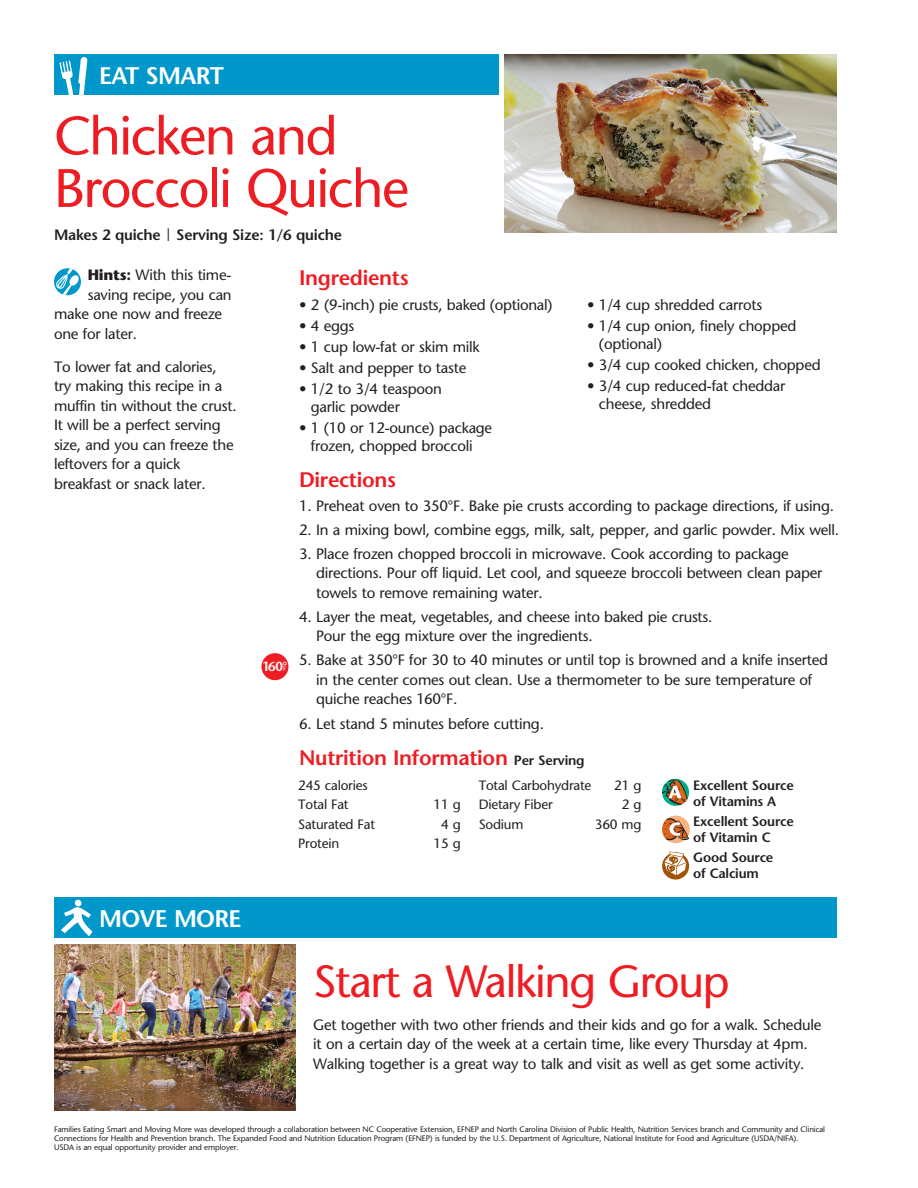
<style>
.page{position:relative;width:918px;height:1188px;background:#fff}
.page>*{position:absolute;margin:0;border:0;box-sizing:border-box;transform-origin:0 0}
.t1{font:54px/52.5px "Stone Sans";letter-spacing:-.03em;color:#ee1d23}
.t2{font:45px "Stone Sans";letter-spacing:-.03em;color:#ee1d23}
.t3{font:600 24px "Stone Sans";letter-spacing:-.03em;color:#fff}
.t4{font:600 21px "Stone Sans";letter-spacing:-.015em;color:#ee1d23}
.t5{font:15px/19.5px "Stone Sans";letter-spacing:-.015em;color:#231f20}
.t6{font:600 15px "Stone Sans";letter-spacing:-.015em;color:#231f20}
.t7{font:13.5px/19.5px "Stone Sans";letter-spacing:-.015em;color:#231f20}
.t8{font:600 13.5px/16.5px "Stone Sans";letter-spacing:-.015em;color:#231f20}
.t9{font:600 13.2px "Stone Sans";color:#fff}
.t10{font:7.95px/9px "Stone Sans";letter-spacing:-.015em;color:#231f20}
.s1{font-weight:400;font-size:17.25px}
.s2{font-weight:700}
.s3{font-weight:400;font-size:6.6px}
.s4{font-size:13.5px;color:#231f20}
</style>
<div class="page">
<div style="left:54px;top:54px;width:444px;height:40px;background:#0098ca"></div>
<svg style="left:60px;top:57px;width:27px;height:37px"></svg>
<img style="left:504px;top:55px;width:333px;height:177px">
<div style="left:54px;top:898px;width:783px;height:40px;background:#0098ca"></div>
<div style="left:75px;top:900px;width:7px;height:7px;background:#fff;border-radius:50%"></div>
<svg style="left:61px;top:907px;width:32px;height:29px"></svg>
<img style="left:54px;top:944px;width:241px;height:166px">
<svg style="left:662px;top:853px;width:27px;height:27px"></svg>
<svg style="left:663px;top:851px;width:24px;height:25px"></svg>
<div style="left:662px;top:816px;width:28px;height:27px;background:#f9b281;border-radius:50%"></div>
<svg style="left:662px;top:818px;width:27px;height:23px"></svg>
<svg style="left:662px;top:779px;width:27px;height:27px"></svg>
<svg style="left:54px;top:268px;width:27px;height:27px"></svg>
<svg style="left:56px;top:268px;width:23px;height:27px"></svg>
<div style="left:261px;top:653px;width:27px;height:27px;background:#ee1d23;border-radius:50%"></div>
<h3 class="t3" style="left:99px;top:60px;width:126px">EAT SMART</h3>
<h1 class="t1" style="left:54px;top:109px;width:357px">Chicken and<br>Broccoli Quiche</h1>
<p class="t6" style="left:54px;top:225px;width:289px">Makes 2 quiche <span class="s1">|</span> Serving Size: 1/6 quiche</p>
<p class="t5" style="left:88px;top:265px;width:145px"><span class="s2">Hints:</span> With this time-</p>
<p class="t5" style="left:88px;top:285px;width:145px">saving recipe, you can</p>
<p class="t5" style="left:54px;top:304px;width:170px">make one now and freeze</p>
<p class="t5" style="left:54px;top:324px;width:85px">one for later.</p>
<p class="t5" style="left:54px;top:357px;width:184px">To lower fat and calories, try making this recipe in a muffin tin without the crust.<br>It will be a perfect serving size, and you can freeze the leftovers for a quick breakfast or snack later.</p>
<h3 class="t3" style="left:99px;top:904px;width:144px">MOVE MORE</h3>
<p class="t9" style="left:262px;top:658px;width:27px">160°<span class="s3">F</span></p>
<h3 class="t4" style="left:299px;top:265px;width:111px">Ingredients</h3>
<p class="t5" style="left:299px;top:295px;width:255px">• 2 (9-inch) pie crusts, baked (optional)</p>
<p class="t5" style="left:299px;top:316px;width:57px">• 4 eggs</p>
<p class="t5" style="left:299px;top:337px;width:182px">• 1 cup low-fat or skim milk</p>
<p class="t5" style="left:299px;top:358px;width:169px">• Salt and pepper to taste</p>
<p class="t5" style="left:311px;top:380px;width:133px;line-height:18px;text-indent:-12px">• 1/2 to 3/4 teaspoon garlic powder</p>
<p class="t5" style="left:299px;top:419px;width:195px;line-height:18px;text-align:center">• 1 (10 or 12-ounce) package frozen, chopped broccoli</p>
<p class="t5" style="left:587px;top:295px;width:177px">• 1/4 cup shredded carrots</p>
<p class="t5" style="left:599px;top:317px;width:199px;line-height:18px;text-indent:-12px">• 1/4 cup onion, finely chopped (optional)</p>
<p class="t5" style="left:587px;top:355px;width:235px">• 3/4 cup cooked chicken, chopped</p>
<p class="t5" style="left:599px;top:377px;width:188px;line-height:18px;text-indent:-12px">• 3/4 cup reduced-fat cheddar cheese, shredded</p>
<h3 class="t4" style="left:299px;top:466px;width:99px">Directions</h3>
<p class="t5" style="left:299px;top:496px;width:536px">1. Preheat oven to 350°F. Bake pie crusts according to package directions, if using.</p>
<p class="t5" style="left:299px;top:520px;width:542px">2. In a mixing bowl, combine eggs, milk, salt, pepper, and garlic powder. Mix well.</p>
<p class="t5" style="left:316px;top:544px;width:508px;text-indent:-17px">3. Place frozen chopped broccoli in microwave. Cook according to package directions. Pour off liquid. Let cool, and squeeze broccoli between clean paper towels to remove remaining water.</p>
<p class="t5" style="left:316px;top:607px;width:398px;text-indent:-17px">4. Layer the meat, vegetables, and cheese into baked pie crusts.<br>Pour the egg mixture over the ingredients.</p>
<p class="t5" style="left:316px;top:650px;width:514px;text-indent:-17px">5. Bake at 350°F for 30 to 40 minutes or until top is browned and a knife inserted in the center comes out clean. Use a thermometer to be sure temperature of quiche reaches 160°F.</p>
<p class="t5" style="left:299px;top:713px;width:246px">6. Let stand 5 minutes before cutting.</p>
<h3 class="t4" style="left:299px;top:744px;width:287px">Nutrition Information <span class="s4">Per Serving</span></h3>
<p class="t7" style="left:298px;top:775px;width:71px">245 calories<br>Total Fat</p>
<p class="t7" style="left:434px;top:795px;width:29px">11 g</p>
<p class="t7" style="left:298px;top:814px;width:78px">Saturated Fat</p>
<p class="t7" style="left:441px;top:814px;width:21px">4 g</p>
<p class="t7" style="left:298px;top:834px;width:43px">Protein</p>
<p class="t7" style="left:434px;top:834px;width:29px">15 g</p>
<p class="t7" style="left:479px;top:775px;width:114px">Total Carbohydrate</p>
<p class="t7" style="left:614px;top:775px;width:29px">21 g</p>
<p class="t7" style="left:479px;top:795px;width:75px">Dietary Fiber</p>
<p class="t7" style="left:622px;top:795px;width:21px">2 g</p>
<p class="t7" style="left:479px;top:814px;width:46px">Sodium</p>
<p class="t7" style="left:595px;top:814px;width:48px">360 mg</p>
<p class="t8" style="left:693px;top:776px;width:102px">Excellent Source of Vitamins A</p>
<p class="t8" style="left:693px;top:813px;width:102px">Excellent Source of Vitamin C</p>
<p class="t8" style="left:693px;top:849px;width:82px">Good Source of Calcium</p>
<h2 class="t2" style="left:313px;top:953px;width:418px">Start a Walking Group</h2>
<p class="t5" style="left:313px;top:1015px;width:510px">Get together with two other friends and their kids and go for a walk. Schedule it on a certain day of the week at a certain time, like every Thursday at 4pm.<br>Walking together is a great way to talk and visit as well as get some activity.</p>
<p class="t10" style="left:54px;top:1124px;width:773px">Families Eating Smart and Moving More was developed through a collaboration between NC Cooperative Extension, EFNEP and North Carolina Division of Public Health, Nutrition Services branch and Community and Clinical<br>Connections for Health and Prevention branch. The Expanded Food and Nutrition Education Program (EFNEP) is funded by the U.S. Department of Agriculture, National Institute for Food and Agriculture (USDA/NIFA).<br>USDA is an equal opportunity provider and employer.</p>
</div>
